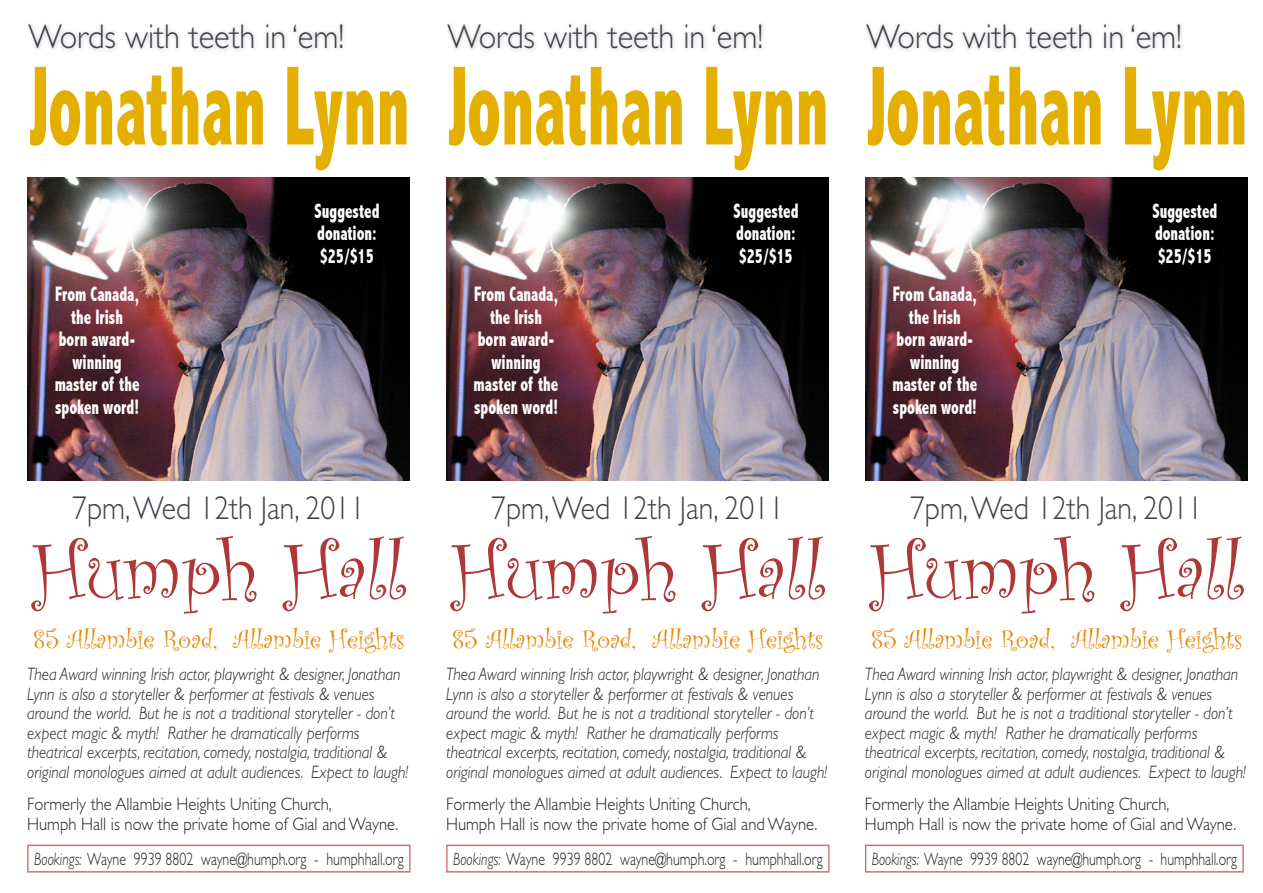
<style>
.page{position:relative;width:1263px;height:893px;background:#fff}
.page>*{position:absolute;margin:0;border:0;box-sizing:border-box;transform-origin:0 0}
.t1{font:800 condensed 114px "Abadi";color:#e5af00;scale:.61 1}
.t2{font:82.05px "Curlz";color:#ae3838}
.t3{font:300 34.5px "Gill Sans";color:#40424b;scale:.94 1}
.t4{font:300 33px "Gill Sans";color:#40424b;scale:.9 1}
.t5{font:27px "Curlz";color:#e58600}
.t6{font:800 condensed 21px/22.5px "Abadi";color:#fff;text-align:center;scale:.76 1}
.t7{font:italic 300 18px/19.5px "Gill Sans";color:#231f20;scale:.89 1}
.t8{font:300 18px/19.5px "Gill Sans";color:#231f20;scale:.92 1}
.t9{font:300 18px "Gill Sans";color:#231f20;scale:.77 1}
.t10{font:300 18px "Gill Sans";color:#231f20;scale:.76 1}
.s1{font-style:italic}
</style>
<div class="page">
<div style="left:25px;top:20px;width:322px;height:33px;background:#f8f8f8"></div>
<div style="left:27px;top:845px;width:384px;height:28px;border:1px solid #c67474"></div>
<img style="left:28px;top:178px;width:382px;height:302px">
<div style="left:444px;top:20px;width:322px;height:33px;background:#f8f8f8"></div>
<div style="left:446px;top:845px;width:383px;height:28px;border:1px solid #c67474"></div>
<img style="left:447px;top:178px;width:382px;height:302px">
<div style="left:863px;top:20px;width:322px;height:33px;background:#f8f8f8"></div>
<div style="left:865px;top:845px;width:379px;height:28px;border:1px solid #c67474"></div>
<img style="left:866px;top:178px;width:382px;height:302px">
<p class="t3" style="left:29px;top:17px;width:337px">Words with teeth in ‘em!</p>
<p class="t3" style="left:447px;top:17px;width:337px">Words with teeth in ‘em!</p>
<p class="t3" style="left:866px;top:17px;width:337px">Words with teeth in ‘em!</p>
<p class="t1" style="left:28px;top:40px;width:2000px">Jonathan Lynn Jonathan Lynn Jonathan Lynn</p>
<p class="t6" style="left:55px;top:283px;width:112px">From Canada,</p>
<p class="t6" style="left:55px;top:306px;width:113px">the Irish born award&shy;winning master of the spoken word!</p>
<p class="t6" style="left:315px;top:200px;width:87px;text-align:left">Suggested donation:</p>
<p class="t6" style="left:320px;top:245px;width:72px">$25/$15</p>
<p class="t4" style="left:72px;top:489px;width:327px">7pm, Wed 12th Jan, 2011</p>
<p class="t2" style="left:32px;top:513px;width:375px">Humph Hall</p>
<p class="t5" style="left:33px;top:620px;width:373px">85 Allambie Road, Allambie Heights</p>
<p class="t7" style="left:27px;top:665px;width:429px">Thea Award winning Irish actor, playwright &amp; designer, Jonathan Lynn is also a storyteller &amp; performer at festivals &amp; venues around the world. But he is not a traditional storyteller - don’t expect magic &amp; myth! Rather he dramatically performs theatrical excerpts, recitation, comedy, nostalgia, traditional &amp; original monologues aimed at adult audiences. Expect to laugh!</p>
<p class="t8" style="left:27px;top:795px;width:405px">Formerly the Allambie Heights Uniting Church,<br>Humph Hall is now the private home of Gial and Wayne.</p>
<p class="t9" style="left:34px;top:849px;width:482px"><span class="s1">Bookings:</span> Wayne 9939 8802 wayne@humph.org - humphhall.org</p>
<p class="t6" style="left:474px;top:283px;width:112px">From Canada,</p>
<p class="t6" style="left:474px;top:306px;width:113px">the Irish born award&shy;winning master of the spoken word!</p>
<p class="t6" style="left:734px;top:200px;width:87px;text-align:left">Suggested donation:</p>
<p class="t6" style="left:739px;top:245px;width:72px">$25/$15</p>
<p class="t4" style="left:491px;top:489px;width:327px">7pm, Wed 12th Jan, 2011</p>
<p class="t2" style="left:451px;top:513px;width:375px">Humph Hall</p>
<p class="t5" style="left:452px;top:620px;width:373px">85 Allambie Road, Allambie Heights</p>
<p class="t7" style="left:446px;top:665px;width:429px">Thea Award winning Irish actor, playwright &amp; designer, Jonathan Lynn is also a storyteller &amp; performer at festivals &amp; venues around the world. But he is not a traditional storyteller - don’t expect magic &amp; myth! Rather he dramatically performs theatrical excerpts, recitation, comedy, nostalgia, traditional &amp; original monologues aimed at adult audiences. Expect to laugh!</p>
<p class="t8" style="left:446px;top:795px;width:405px">Formerly the Allambie Heights Uniting Church,<br>Humph Hall is now the private home of Gial and Wayne.</p>
<p class="t9" style="left:453px;top:849px;width:482px"><span class="s1">Bookings:</span> Wayne 9939 8802 wayne@humph.org - humphhall.org</p>
<p class="t6" style="left:893px;top:283px;width:112px">From Canada,</p>
<p class="t6" style="left:892px;top:306px;width:113px">the Irish born award&shy;winning master of the spoken word!</p>
<p class="t6" style="left:1152px;top:200px;width:87px;text-align:left">Suggested donation:</p>
<p class="t6" style="left:1158px;top:245px;width:72px">$25/$15</p>
<p class="t4" style="left:910px;top:489px;width:327px">7pm, Wed 12th Jan, 2011</p>
<p class="t2" style="left:870px;top:513px;width:375px">Humph Hall</p>
<p class="t5" style="left:871px;top:620px;width:373px">85 Allambie Road, Allambie Heights</p>
<p class="t7" style="left:865px;top:665px;width:429px">Thea Award winning Irish actor, playwright &amp; designer, Jonathan Lynn is also a storyteller &amp; performer at festivals &amp; venues around the world. But he is not a traditional storyteller - don’t expect magic &amp; myth! Rather he dramatically performs theatrical excerpts, recitation, comedy, nostalgia, traditional &amp; original monologues aimed at adult audiences. Expect to laugh!</p>
<p class="t8" style="left:865px;top:795px;width:405px">Formerly the Allambie Heights Uniting Church,<br>Humph Hall is now the private home of Gial and Wayne.</p>
<p class="t10" style="left:872px;top:849px;width:482px"><span class="s1">Bookings:</span> Wayne 9939 8802 wayne@humph.org - humphhall.org</p>
</div>
